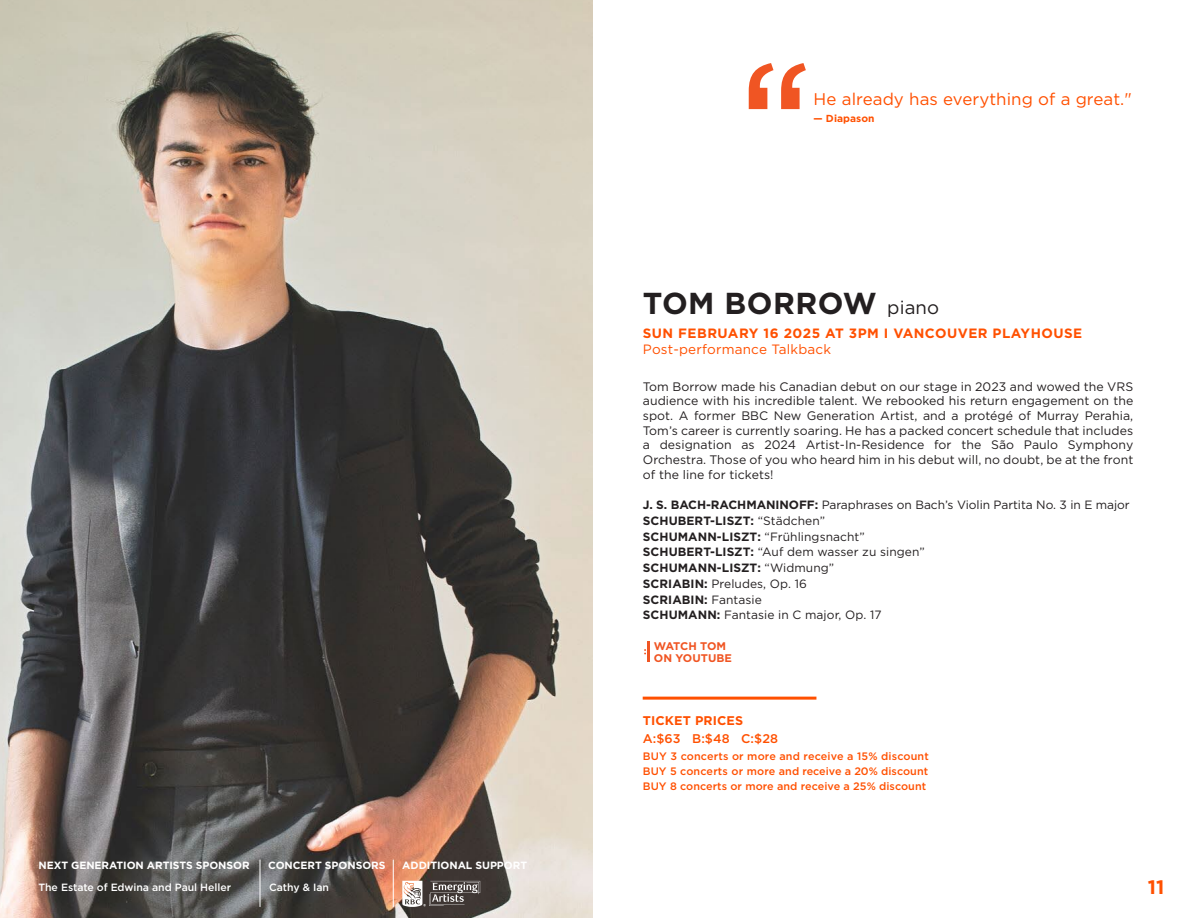
<style>
.page{position:relative;width:1188px;height:918px;background:#fff}
.page>*{position:absolute;margin:0;border:0;box-sizing:border-box;transform-origin:0 0}
.t1{font:700 30.3px "Gotham";letter-spacing:.015em;color:#231f20}
.t2{font:700 19.5px "Gotham";color:#ff5000}
.t3{font:16.95px "Gotham";letter-spacing:.005em;color:#ff5000}
.t4{font:700 13.5px "Gotham";letter-spacing:.035em;color:#ff5000}
.t5{font:13.5px "Gotham";letter-spacing:.015em;color:#ff5000}
.t6{font:500 12.6px "Gotham";color:#ff5000}
.t7{font:700 12.6px "Gotham";letter-spacing:.01em;color:#ff5000}
.t8{font:12.3px/14.7px "Gotham";letter-spacing:.005em;color:#231f20;text-align:justify}
.t9{font:12px/15.8px "Gotham";letter-spacing:.005em;color:#231f20}
.t10{font:700 11.1px/12px "Gotham";letter-spacing:.005em;color:#f05523}
.t11{font:500 10.8px/14.7px "Gotham";letter-spacing:.005em;color:#ff5000;text-align:justify}
.t12{font:700 10.5px "Gotham";letter-spacing:-.005em;color:#fff}
.t13{font:500 10.5px "Gotham";letter-spacing:-.005em;color:#fff}
.t14{font:700 10.2px "Gotham";letter-spacing:.005em;color:#ff5000}
.s1{font-weight:400;font-size:18.6px}
.s2{font-weight:700}
</style>
<div class="page">
<img style="left:0;top:0;width:592px;height:918px">
<svg style="left:749px;top:63px;width:57px;height:46px"></svg>
<hr style="left:648px;top:642px;width:2px;height:20px;background:#f05523">
<svg style="left:644px;top:642px;width:4px;height:20px"></svg>
<svg style="left:402px;top:881px;width:78px;height:26px;background:#817b78"></svg>
<hr style="left:393px;top:860px;width:1px;height:47px;background:#fff">
<hr style="left:260px;top:860px;width:1px;height:47px;background:#fff">
<hr style="left:643px;top:697px;width:173px;height:3px;background:#ff5000">
<p class="t12" style="left:39px;top:858px;width:213px">NEXT GENERATION ARTISTS SPONSOR</p>
<p class="t12" style="left:268px;top:858px;width:119px">CONCERT SPONSORS</p>
<p class="t12" style="left:402px;top:858px;width:126px">ADDITIONAL SUPPORT</p>
<p class="t13" style="left:39px;top:881px;width:194px">The Estate of Edwina and Paul Heller</p>
<p class="t13" style="left:269px;top:880px;width:61px">Cathy &amp; Ian</p>
<h3 class="t3" style="left:814px;top:89px;width:320px">He already has everything of a great."</h3>
<p class="t14" style="left:814px;top:112px;width:62px">— Diapason</p>
<h1 class="t1" style="left:643px;top:283px;width:298px">TOM BORROW <span class="s1">piano</span></h1>
<p class="t4" style="left:643px;top:324px;width:441px">SUN FEBRUARY 16 2025 AT 3PM I VANCOUVER PLAYHOUSE</p>
<p class="t5" style="left:643px;top:341px;width:190px">Post-performance Talkback</p>
<p class="t8" style="left:643px;top:379px;width:492px">Tom Borrow made his Canadian debut on our stage in 2023 and wowed the VRS audience with his incredible talent. We rebooked his return engagement on the spot. A former BBC New Generation Artist, and a protégé of Murray Perahia, Tom’s career is currently soaring. He has a packed concert schedule that includes a designation as 2024 Artist-In-Residence for the São Paulo Symphony Orchestra. Those of you who heard him in his debut will, no doubt, be at the front of the line for tickets!</p>
<p class="t9" style="left:643px;top:497px;width:488px"><span class="s2">J. S. BACH-RACHMANINOFF:</span> Paraphrases on Bach’s Violin Partita No. 3 in E major <span class="s2">SCHUBERT-LISZT:</span> “Städchen”<br><span class="s2">SCHUMANN-LISZT:</span> “Frühlingsnacht”<br><span class="s2">SCHUBERT-LISZT:</span> “Auf dem wasser zu singen”<br><span class="s2">SCHUMANN-LISZT:</span> “Widmung”<br><span class="s2">SCRIABIN:</span> Preludes, Op. 16<br><span class="s2">SCRIABIN:</span> Fantasie<br><span class="s2">SCHUMANN:</span> Fantasie in C major, Op. 17</p>
<p class="t10" style="left:654px;top:640px;width:80px">WATCH TOM<br>ON YOUTUBE</p>
<p class="t7" style="left:643px;top:712px;width:102px">TICKET PRICES</p>
<p class="t6" style="left:643px;top:730px;width:137px">A:$63 B:$48 C:$28</p>
<p class="t11" style="left:643px;top:749px;width:288px">BUY 3 concerts or more and receive a 15% discount BUY 5 concerts or more and receive a 20% discount BUY 8 concerts or more and receive a 25% discount</p>
<h2 class="t2" style="left:1148px;top:875px;width:18px">11</h2>
</div>
